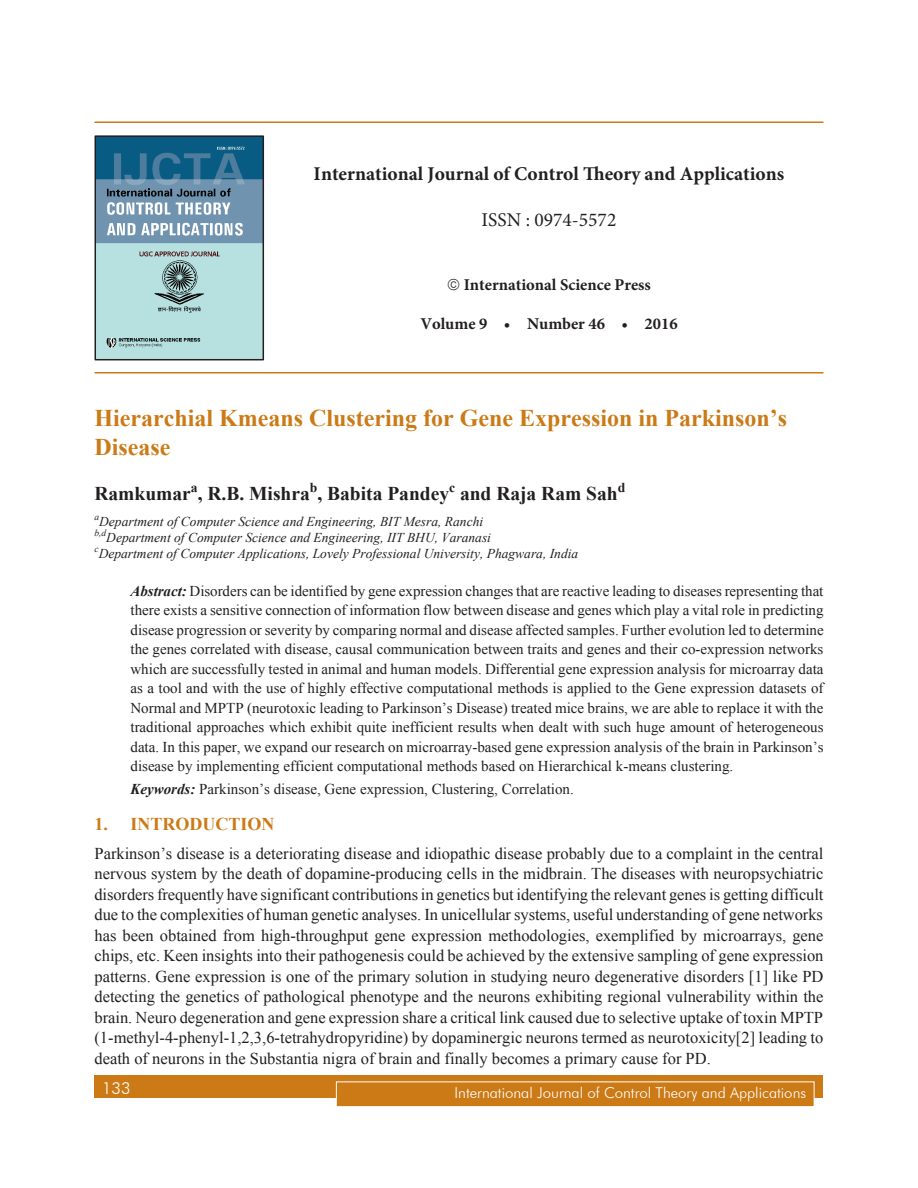
<style>
.page{position:relative;width:918px;height:1188px;background:#fff}
.page>*{position:absolute;margin:0;border:0;box-sizing:border-box;transform-origin:0 0}
.Chapter_Name{font:700 24px/28.8px "Times New Roman";color:#cb7a16}
.t1{font:700 19.5px "Minion Pro";color:#231f20}
.Author_Name{font:700 19.5px "Times New Roman";color:#231f20}
.t2{font:19.5px "Minion Pro";color:#231f20}
.Subhead_1{font:700 18px "Times New Roman";color:#cb7a16}
.Body_text{font:16.5px/20.5px "Times New Roman";color:#231f20;text-align:justify}
.t3{font:700 16.5px "Minion Pro";color:#231f20}
.t4{font:300 16.5px "Futura BT";color:#fff}
.Abstract_Body_text{font:15px/19.5px "Times New Roman";color:#231f20;text-align:justify}
.t5{font:300 15px "Futura BT";color:#fff}
.Author_Name-2{font:700 13.65px "Times New Roman";color:#231f20}
.Author_Footnote{font:italic 13.5px/16.2px "Times New Roman";color:#231f20}
.s1{font-weight:700;font-style:italic}
</style>
<div class="page">
<div style="left:94px;top:1076px;width:730px;height:22px;background:#cb7a16"></div>
<div style="left:336px;top:1082px;width:478px;height:25px;background:#cb7a16"></div>
<div style="left:336px;top:1082px;width:478px;height:25px;border:1px solid #fff"></div>
<hr style="left:94px;top:122px;width:730px;height:1px;background:#cb7a16">
<hr style="left:94px;top:372px;width:730px;height:2px;background:#cb7a16">
<img style="left:98px;top:138px;width:163px;height:219px">
<div style="left:95px;top:135px;width:169px;height:225px;border:2px solid #231f20"></div>
<p class="t1" style="left:314px;top:160px;width:472px">International Journal of Control Theory and Applications</p>
<p class="t2" style="left:482px;top:207px;width:136px">ISSN : 0974-5572</p>
<p class="t3" style="left:464px;top:273px;width:189px">International Science Press</p>
<p class="t3" style="left:420px;top:312px;width:259px">Volume 9 • Number 46 • 2016</p>
<p class="Chapter_Name" style="left:94px;top:403px;width:694px">Hierarchial Kmeans Clustering for Gene Expression in Parkinson’s<br>Disease</p>
<p class="Author_Name" style="left:94px;top:480px;width:356px">Ramkumar , R.B. Mishra , Babita Pandey</p>
<p class="Author_Name-2" style="left:191px;top:478px;width:8px">a</p>
<p class="Author_Name-2" style="left:310px;top:478px;width:9px">b</p>
<p class="Author_Name-2" style="left:449px;top:478px;width:8px">c</p>
<p class="Author_Name" style="left:460px;top:480px;width:159px">and Raja Ram Sah</p>
<p class="Author_Name-2" style="left:618px;top:478px;width:9px">d</p>
<p class="Author_Footnote" style="left:94px;top:513px;width:485px"><sup>a</sup>Department of Computer Science and Engineering, BIT Mesra, Ranchi<br><sup>b,d</sup>Department of Computer Science and Engineering, IIT BHU, Varanasi<br><sup>c</sup>Department of Computer Applications, Lovely Professional University, Phagwara, India</p>
<p class="Abstract_Body_text" style="left:130px;top:581px;width:695px"><span class="s1">Abstract:</span> Disorders can be identified by gene expression changes that are reactive leading to diseases representing that there exists a sensitive connection of information flow between disease and genes which play a vital role in predicting disease progression or severity by comparing normal and disease affected samples. Further evolution led to determine the genes correlated with disease, causal communication between traits and genes and their co-expression networks which are successfully tested in animal and human models. Differential gene expression analysis for microarray data as a tool and with the use of highly effective computational methods is applied to the Gene expression datasets of Normal and MPTP (neurotoxic leading to Parkinson’s Disease) treated mice brains, we are able to replace it with the traditional approaches which exhibit quite inefficient results when dealt with such huge amount of heterogeneous data. In this paper, we expand our research on microarray-based gene expression analysis of the brain in Parkinson’s disease by implementing efficient computational methods based on Hierarchical k-means clustering.</p>
<p class="Abstract_Body_text" style="left:130px;top:779px;width:445px"><span class="s1">Keywords:</span> Parkinson’s disease, Gene expression, Clustering, Correlation.</p>
<p class="Subhead_1" style="left:94px;top:812px;width:181px">1. Introduc tion</p>
<p class="Body_text" style="left:94px;top:842px;width:731px">Parkinson’s disease is a deteriorating disease and idiopathic disease probably due to a complaint in the central nervous system by the death of dopamine-producing cells in the midbrain. The diseases with neuropsychiatric disorders frequently have significant contributions in genetics but identifying the relevant genes is getting difficult due to the complexities of human genetic analyses. In unicellular systems, useful understanding of gene networks has been obtained from high-throughput gene expression methodologies, exemplified by microarrays, gene chips, etc. Keen insights into their pathogenesis could be achieved by the extensive sampling of gene expression patterns. Gene expression is one of the primary solution in studying neuro degenerative disorders [1] like PD detecting the genetics of pathological phenotype and the neurons exhibiting regional vulnerability within the brain. Neuro degeneration and gene expression share a critical link caused due to selective uptake of toxin MPTP (1-methyl-4-phenyl-1,2,3,6-tetrahydropyridine) by dopaminergic neurons termed as neurotoxicity[2] leading to death of neurons in the Substantia nigra of brain and finally becomes a primary cause for PD.</p>
<p class="t4" style="left:102px;top:1078px;width:30px">133</p>
<p class="t5" style="left:455px;top:1084px;width:353px">International Journal of Control Theory and Applications</p>
</div>
